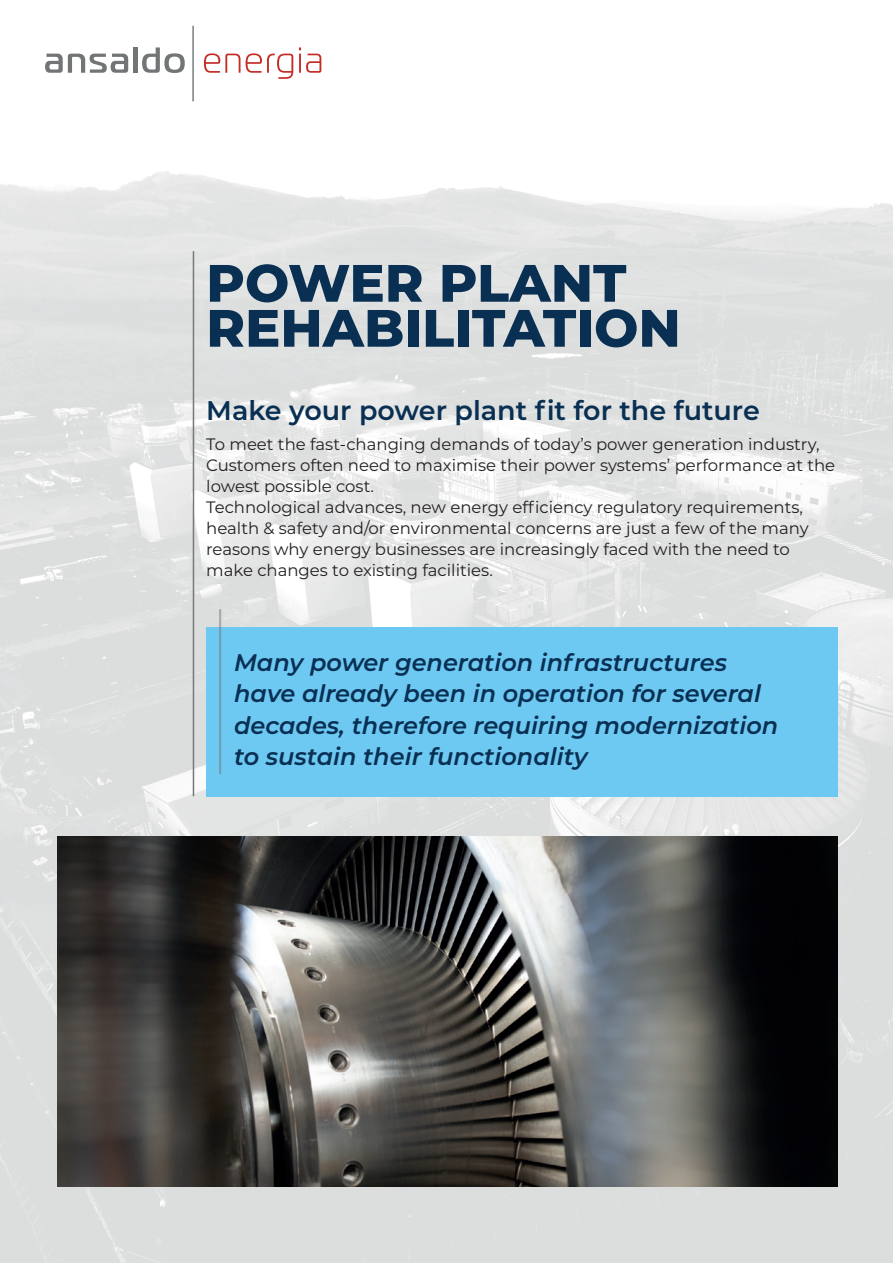
<style>
.page{position:relative;width:893px;height:1263px;background:#fff}
.page>*{position:absolute;margin:0;border:0;box-sizing:border-box;transform-origin:0 0}
.t1{font:800 52.5px/45px "Montserrat";color:#092f53}
.t2{font:600 27px "Montserrat";color:#092f53}
.t3{font:italic 600 24px/31.5px "Montserrat";color:#092f53}
.t4{font:16.5px/21px "Montserrat";color:#231f20}
</style>
<div class="page">
<img style="left:0;top:25px;width:893px;height:1238px">
<hr style="left:193px;top:252px;width:1px;height:544px;background:#76787b">
<svg style="left:204px;top:53px;width:89px;height:26px"></svg>
<svg style="left:299px;top:47px;width:22px;height:26px"></svg>
<svg style="left:45px;top:54px;width:83px;height:19px"></svg>
<div style="left:133px;top:47px;width:5px;height:26px;background:#717576"></div>
<svg style="left:142px;top:47px;width:43px;height:26px"></svg>
<hr style="left:192px;top:26px;width:2px;height:75px;background:#717576">
<img style="left:57px;top:837px;width:781px;height:349px">
<div style="left:206px;top:627px;width:632px;height:169px;background:#6dc9f2"></div>
<hr style="left:219px;top:609px;width:2px;height:165px;background:#76787b">
<h1 class="t1" style="left:206px;top:258px;width:476px">POWER PLANT<br>REHABILITATION</h1>
<h2 class="t2" style="left:206px;top:391px;width:555px">Make your power plant fit for the future</h2>
<p class="t4" style="left:206px;top:433px;width:630px">To meet the fast-changing demands of today’s power generation industry, Customers often need to maximise their power systems’ performance at the lowest possible cost.<br>Technological advances, new energy efficiency regulatory requirements, health &amp; safety and/or environmental concerns are just a few of the many reasons why energy businesses are increasingly faced with the need to make changes to existing facilities.</p>
<h3 class="t3" style="left:234px;top:645px;width:546px">Many power generation infrastructures have already been in operation for several decades, therefore requiring modernization to sustain their functionality</h3>
</div>
